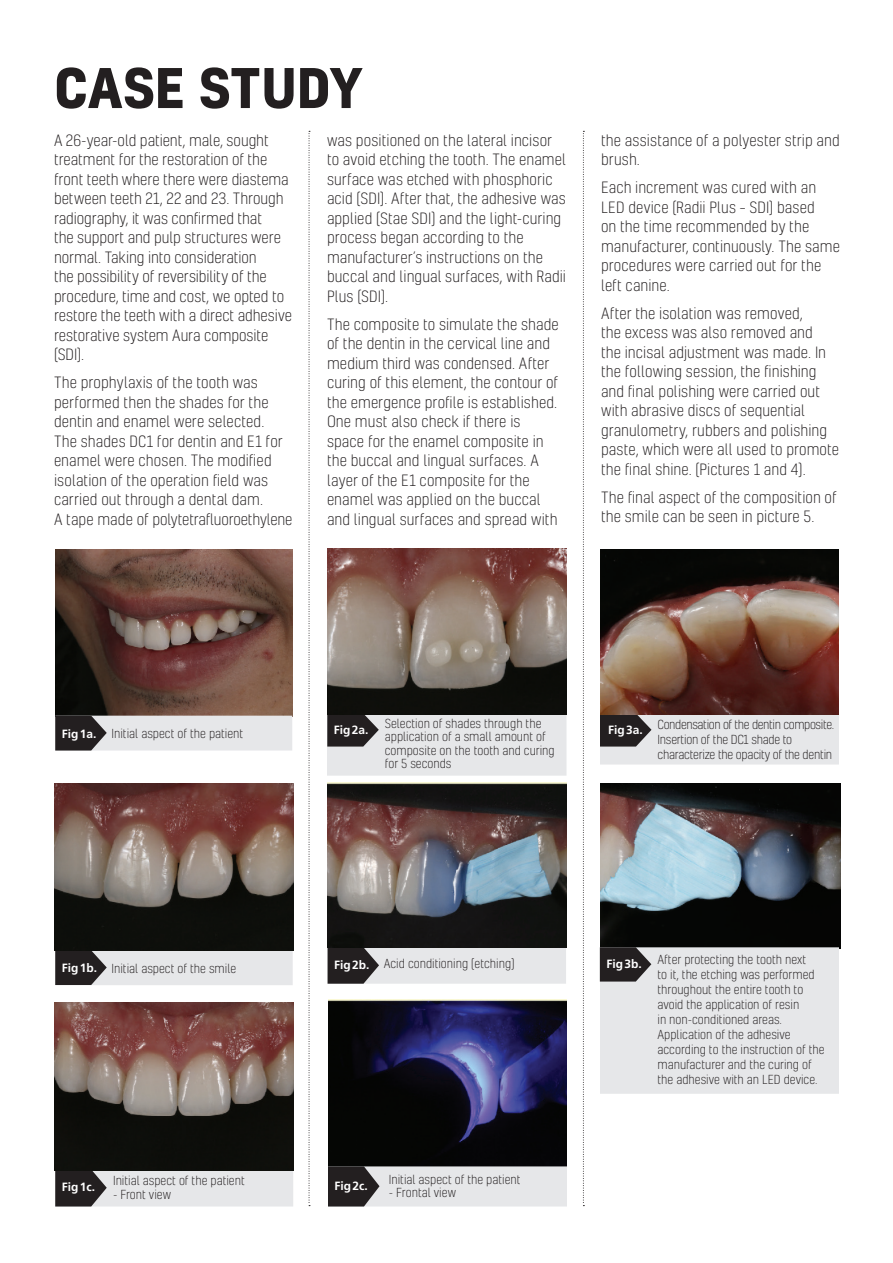
<style>
.page{position:relative;width:893px;height:1263px;background:#fff}
.page>*{position:absolute;margin:0;border:0;box-sizing:border-box;transform-origin:0 0}
.t1{font:700 52.5px "Kelson";letter-spacing:.01em;color:#231f20}
.t2{font:300 15px/19.5px "Kelson";letter-spacing:.005em;color:#231f20}
.t3{font:300 12px/15px "Kelson";color:#231f20}
.t4{font:300 12px/15px "Kelson";letter-spacing:-.02em;color:#231f20}
.t5{font:700 12px "Frutiger";color:#fff}
</style>
<div class="page">
<img style="left:55px;top:550px;width:237px;height:166px">
<svg style="left:309px;top:131px;width:1px;height:1075px"></svg>
<svg style="left:583px;top:131px;width:1px;height:1075px"></svg>
<svg style="left:55px;top:716px;width:237px;height:34px;background:#c1c1c3"></svg>
<svg style="left:327px;top:713px;width:239px;height:63px;background:#d0d0d2"></svg>
<svg style="left:55px;top:950px;width:238px;height:35px;background:#bcbcbe"></svg>
<svg style="left:328px;top:947px;width:238px;height:37px;background:#bdbdbf"></svg>
<svg style="left:55px;top:1170px;width:238px;height:36px;background:#bcbcbe"></svg>
<img style="left:55px;top:783px;width:238px;height:167px">
<img style="left:55px;top:1002px;width:238px;height:168px">
<img style="left:328px;top:549px;width:238px;height:165px">
<img style="left:328px;top:782px;width:238px;height:165px">
<img style="left:328px;top:999px;width:238px;height:167px">
<img style="left:600px;top:549px;width:239px;height:164px">
<svg style="left:600px;top:713px;width:239px;height:51px;background:#cac8ca"></svg>
<img style="left:600px;top:783px;width:240px;height:165px">
<svg style="left:328px;top:1166px;width:239px;height:40px;background:#c0c0c2"></svg>
<div style="left:600px;top:947px;width:239px;height:147px;background:#e6e7e9"></div>
<h1 class="t1" style="left:54px;top:51px;width:310px">CASE STUDY</h1>
<p class="t2" style="left:54px;top:130px;width:240px">A 26-year-old patient, male, sought treatment for the restoration of the front teeth where there were diastema between teeth 21, 22 and 23. Through radiography, it was confirmed that<br>the support and pulp structures were normal. Taking into consideration<br>the possibility of reversibility of the procedure, time and cost, we opted to restore the teeth with a direct adhesive restorative system Aura composite (SDI).</p>
<p class="t2" style="left:54px;top:372px;width:240px">The prophylaxis of the tooth was performed then the shades for the dentin and enamel were selected.<br>The shades DC1 for dentin and E1 for enamel were chosen. The modified isolation of the operation field was carried out through a dental dam.<br>A tape made of polytetrafluoroethylene</p>
<p class="t2" style="left:327px;top:130px;width:240px">was positioned on the lateral incisor to avoid etching the tooth. The enamel surface was etched with phosphoric acid (SDI). After that, the adhesive was applied (Stae SDI) and the light-curing process began according to the manufacturer’s instructions on the buccal and lingual surfaces, with Radii Plus (SDI).</p>
<p class="t2" style="left:327px;top:314px;width:233px">The composite to simulate the shade of the dentin in the cervical line and medium third was condensed. After curing of this element, the contour of the emergence profile is established.<br>One must also check if there is space for the enamel composite in the buccal and lingual surfaces. A layer of the E1 composite for the enamel was applied on the buccal and lingual surfaces and spread with</p>
<p class="t2" style="left:601px;top:130px;width:240px">the assistance of a polyester strip and brush.</p>
<p class="t2" style="left:601px;top:177px;width:240px">Each increment was cured with an<br>LED device (Radii Plus – SDI) based<br>on the time recommended by the manufacturer, continuously. The same procedures were carried out for the left canine.</p>
<p class="t2" style="left:601px;top:303px;width:240px">After the isolation was removed,<br>the excess was also removed and<br>the incisal adjustment was made. In the following session, the finishing and final polishing were carried out with abrasive discs of sequential granulometry, rubbers and polishing paste, which were all used to promote the final shine. (Pictures 1 and 4).</p>
<p class="t2" style="left:601px;top:487px;width:237px">The final aspect of the composition of the smile can be seen in picture 5.</p>
<p class="t3" style="left:385px;top:716px;width:171px;line-height:13.5px">Selection of shades through the application of a small amount of composite on the tooth and curing for 5 seconds</p>
<p class="t4" style="left:657px;top:717px;width:178px">Condensation of the dentin composite.<br>Insertion of the DC1 shade to characterize the opacity of the dentin</p>
<p class="t5" style="left:62px;top:726px;width:36px">Fig1a.</p>
<p class="t5" style="left:334px;top:722px;width:36px">Fig2a.</p>
<p class="t5" style="left:608px;top:722px;width:36px">Fig3a.</p>
<p class="t3" style="left:112px;top:726px;width:133px">Initial aspect of the patient</p>
<p class="t3" style="left:112px;top:960px;width:126px">Initial aspect of the smile</p>
<p class="t3" style="left:384px;top:956px;width:132px">Acid conditioning (etching)</p>
<p class="t5" style="left:62px;top:961px;width:37px">Fig1b.</p>
<p class="t5" style="left:334px;top:958px;width:37px">Fig2b.</p>
<p class="t5" style="left:62px;top:1180px;width:35px">Fig1c.</p>
<p class="t3" style="left:113px;top:1173px;width:133px">Initial aspect of the patient</p>
<p class="t3" style="left:113px;top:1187px;width:60px">- Front view</p>
<p class="t5" style="left:335px;top:1178px;width:35px">Fig2c.</p>
<p class="t3" style="left:389px;top:1171px;width:133px">Initial aspect of the patient</p>
<p class="t3" style="left:389px;top:1185px;width:69px">- Frontal view</p>
<p class="t5" style="left:607px;top:957px;width:37px">Fig3b.</p>
<p class="t3" style="left:657px;top:952px;width:169px">After protecting the tooth next<br>to it, the etching was performed throughout the entire tooth to avoid the application of resin<br>in non-conditioned areas.<br>Application of the adhesive according to the instruction of the manufacturer and the curing of the adhesive with an LED device.</p>
</div>
